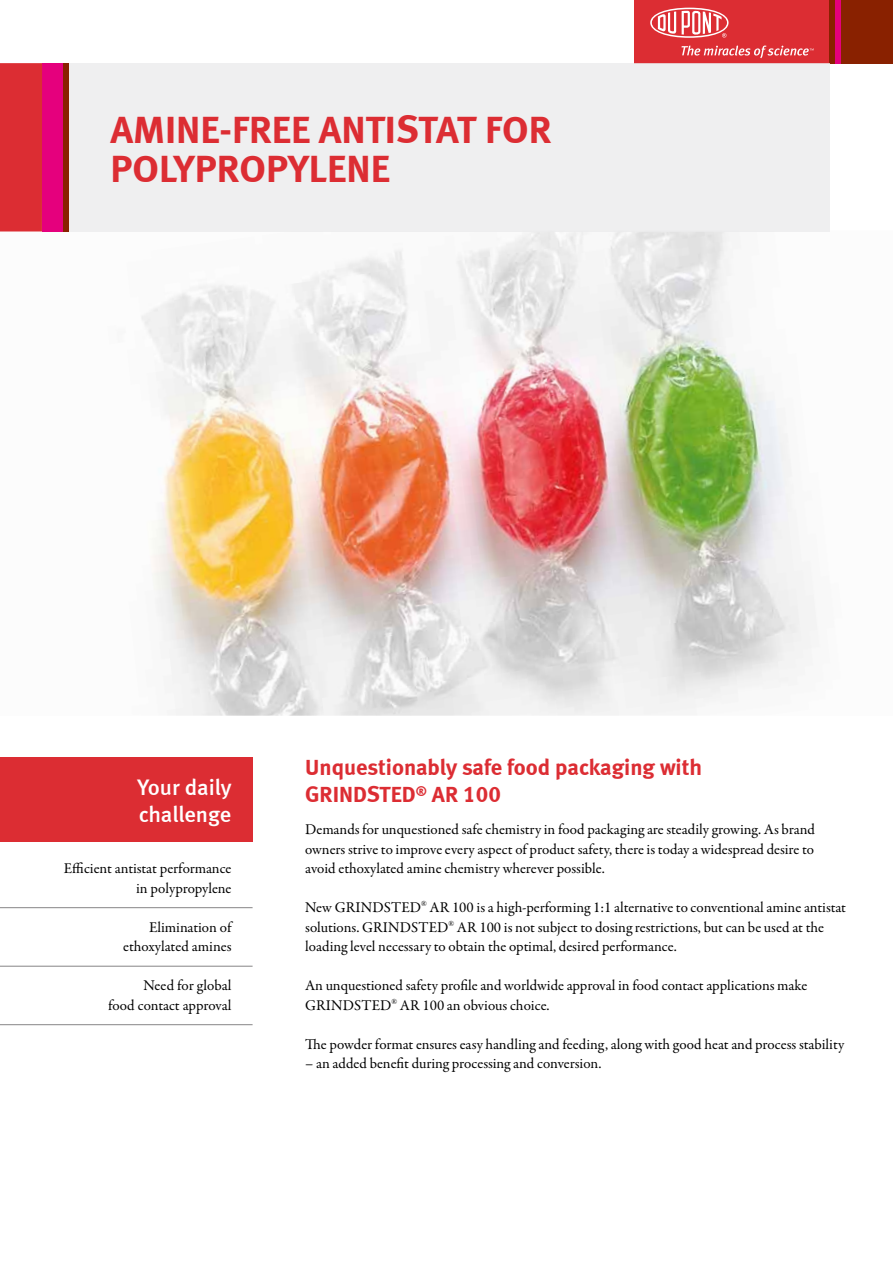
<style>
.page{position:relative;width:893px;height:1263px;background:#fff}
.page>*{position:absolute;margin:0;border:0;box-sizing:border-box;transform-origin:0 0}
.t1{font:39px "Meta Bold LF";color:#dc2d33}
.t2{font:22.5px/27px "Meta Bold LF";color:#dc2d33}
.t3{font:22.5px/27px "Meta Medium LF";letter-spacing:-.005em;color:#fff}
.t4{font:15px/19.5px "Garamond Premr Pro";color:#000;text-align:right}
</style>
<div class="page">
<img style="left:0;top:231px;width:830px;height:485px">
<div style="left:635px;top:0;width:195px;height:63px;background:#dc2d33"></div>
<div style="left:830px;top:0;width:63px;height:63px;background:#892100"></div>
<div style="left:835px;top:0;width:6px;height:63px;background:#e5007d"></div>
<svg style="left:650px;top:8px;width:164px;height:50px"></svg>
<div style="left:0;top:758px;width:253px;height:84px;background:#dc2d33"></div>
<div style="left:64px;top:63px;width:766px;height:168px;background:#ececed"></div>
<div style="left:42px;top:63px;width:21px;height:168px;background:#e5007d"></div>
<div style="left:63px;top:63px;width:5px;height:168px;background:#892100"></div>
<div style="left:0;top:63px;width:42px;height:168px;background:#dc2d33"></div>
<hr style="left:0;top:907px;width:253px;height:1px;background:#868586">
<hr style="left:0;top:966px;width:253px;height:1px;background:#868586">
<hr style="left:0;top:1024px;width:253px;height:1px;background:#868586">
<h1 class="t1" style="left:111px;top:106px;width:159px">AMINE-FREE</h1>
<h1 class="t1" style="left:319px;top:106px;width:21px">ANTISTAT</h1>
<h1 class="t1" style="left:485px;top:106px;width:65px">FOR</h1>
<h1 class="t1" style="left:111px;top:145px;width:238px">POLYPROPYLENE</h1>
<h2 class="t3" style="left:138px;top:774px;width:96px">Your daily challenge</h2>
<p class="t4" style="left:64px;top:859px;width:169px">Efficient antistat performance in polypropylene</p>
<p class="t4" style="left:123px;top:917px;width:110px">Elimination of ethoxylated amines</p>
<p class="t4" style="left:108px;top:976px;width:125px">Need for global<br>food contact approval</p>
<h2 class="t2" style="left:305px;top:754px;width:398px">UNQUESTIONABLY SAFE FOOD PACKAGING WITH<br>GRINDSTED<sup>®</sup> AR 100</h2>
<p class="t4" style="left:305px;top:820px;width:511px;text-align:justify">Demands for unquestioned safe chemistry in food packaging are steadily growing. As brand owners strive to improve every aspect of product safety, there is today a widespread desire to avoid ethoxylated amine chemistry wherever possible.</p>
<p class="t4" style="left:305px;top:898px;width:542px;text-align:left">New GRINDSTED<sup>®</sup> AR 100 is a high-performing 1:1 alternative to conventional amine antistat solutions. GRINDSTED<sup>®</sup> AR 100 is not subject to dosing restrictions, but can be used at the loading level necessary to obtain the optimal, desired performance.</p>
<p class="t4" style="left:305px;top:976px;width:504px;text-align:left">An unquestioned safety profile and worldwide approval in food contact applications make<br>GRINDSTED<sup>®</sup> AR 100 an obvious choice.</p>
<p class="t4" style="left:305px;top:1034px;width:541px">The powder format ensures easy handling and feeding, along with good heat and process stability</p>
<p class="t4" style="left:305px;top:1054px;width:298px">– an added benefit during processing and conversion.</p>
</div>
